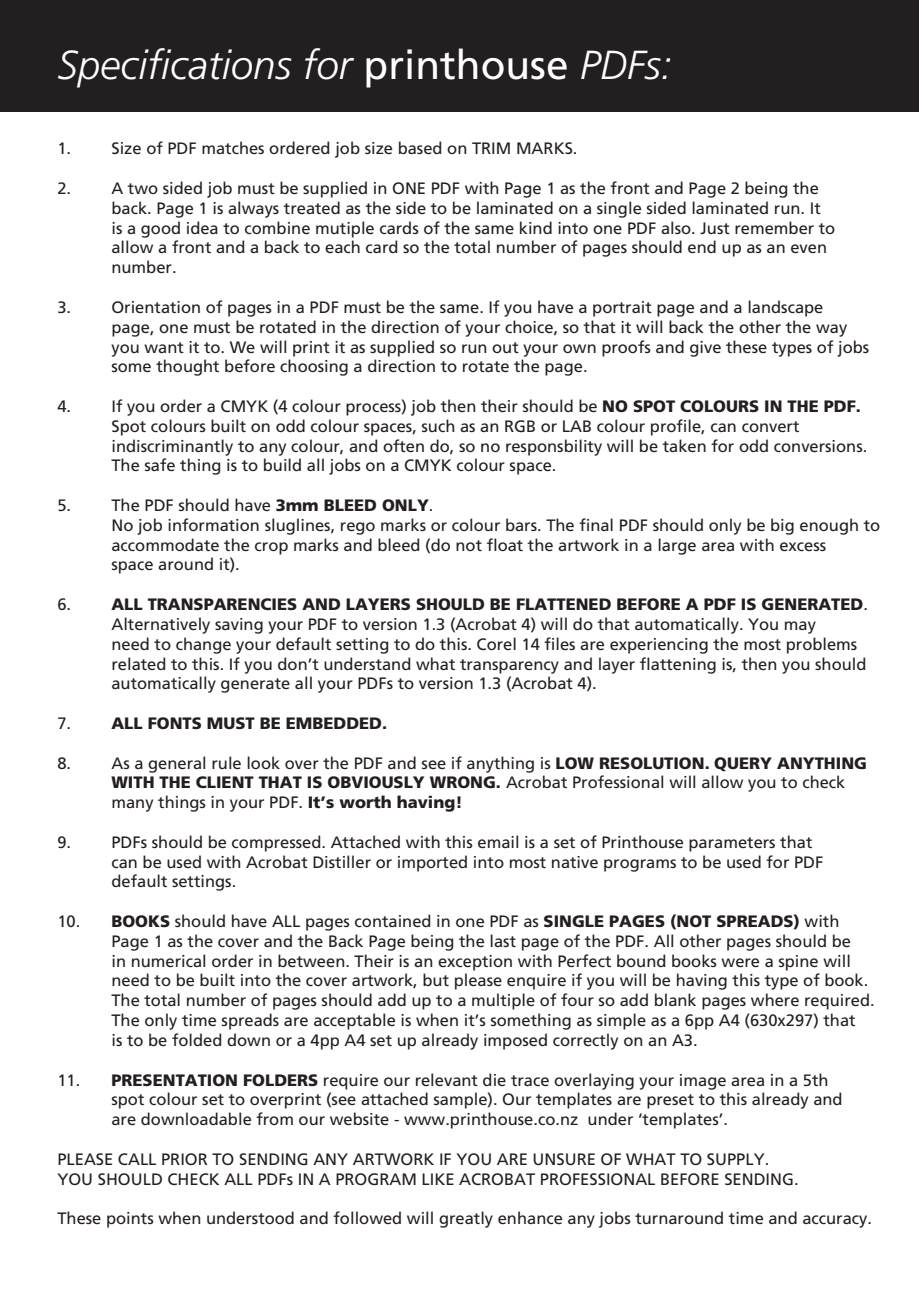
<style>
.page{position:relative;width:919px;height:1289px;background:#fff}
.page>*{position:absolute;margin:0;border:0;box-sizing:border-box;transform-origin:0 0}
.t1{font:italic 300 40.5px "Frutiger";color:#fff}
.t2{font:16.5px/19.8px "Frutiger";color:#231f20}
.t3{font:900 16.5px "Frutiger";color:#231f20}
.s1{font-weight:400;font-style:normal}
.s2{font-weight:900}
</style>
<div class="page">
<div style="left:0;top:0;width:918px;height:112px;background:#231f20"></div>
<h1 class="t1" style="left:57px;top:42px;width:616px">Specifications for <span class="s1">printhouse</span> PDFs:</h1>
<p class="t2" style="left:57px;top:139px;width:15px">1.</p>
<p class="t2" style="left:111px;top:139px;width:467px">Size of PDF matches ordered job size based on TRIM MARKS.</p>
<p class="t2" style="left:57px;top:178px;width:15px">2.</p>
<p class="t2" style="left:111px;top:178px;width:725px">A two sided job must be supplied in ONE PDF with Page 1 as the front and Page 2 being the back. Page 1 is always treated as the side to be laminated on a single sided laminated run. It is a good idea to combine mutiple cards of the same kind into one PDF also. Just remember to allow a front and a back to each card so the total number of pages should end up as an even number.</p>
<p class="t2" style="left:57px;top:297px;width:15px">3.</p>
<p class="t2" style="left:111px;top:297px;width:759px">Orientation of pages in a PDF must be the same. If you have a portrait page and a landscape page, one must be rotated in the direction of your choice, so that it will back the other the way you want it to. We will print it as supplied so run out your own proofs and give these types of jobs some thought before choosing a direction to rotate the page.</p>
<p class="t2" style="left:57px;top:396px;width:15px">4.</p>
<p class="t2" style="left:111px;top:396px;width:757px">If you order a CMYK (4 colour process) job then their should be <span class="s2">NO SPOT COLOURS IN THE PDF.<br></span>Spot colours built on odd colour spaces, such as an RGB or LAB colour profile, can convert indiscriminantly to any colour, and often do, so no responsbility will be taken for odd conversions.<br>The safe thing is to build all jobs on a CMYK colour space.</p>
<p class="t2" style="left:57px;top:495px;width:15px">5.</p>
<p class="t2" style="left:111px;top:495px;width:770px">The PDF should have <span class="s2">3mm BLEED ONLY</span>.<br>No job information sluglines, rego marks or colour bars. The final PDF should only be big enough to accommodate the crop marks and bleed (do not float the artwork in a large area with excess<br>space around it).</p>
<p class="t2" style="left:57px;top:594px;width:15px">6.</p>
<p class="t2" style="left:111px;top:594px;width:758px"><span class="s2">ALL TRANSPARENCIES AND LAYERS SHOULD BE FLATTENED BEFORE A PDF IS GENERATED</span>.<br>Alternatively saving your PDF to version 1.3 (Acrobat 4) will do that automatically. You may<br>need to change your default setting to do this. Corel 14 files are experiencing the most problems related to this. If you don’t understand what transparency and layer flattening is, then you should automatically generate all your PDFs to version 1.3 (Acrobat 4).</p>
<p class="t2" style="left:57px;top:713px;width:15px">7.</p>
<p class="t3" style="left:111px;top:713px;width:277px">ALL FONTS MUST BE EMBEDDED.</p>
<p class="t2" style="left:57px;top:752px;width:15px">8.</p>
<p class="t2" style="left:111px;top:752px;width:757px">As a general rule look over the PDF and see if anything is <span class="s2">LOW RESOLUTION. QUERY ANYTHING<br>WITH THE CLIENT THAT IS OBVIOUSLY WRONG.</span> Acrobat Professional will allow you to check many things in your PDF. <span class="s2">It’s worth having!</span></p>
<p class="t2" style="left:57px;top:832px;width:15px">9.</p>
<p class="t2" style="left:111px;top:832px;width:713px">PDFs should be compressed. Attached with this email is a set of Printhouse parameters that can be used with Acrobat Distiller or imported into most native programs to be used for PDF default settings.</p>
<p class="t2" style="left:111px;top:911px;width:764px;text-indent:-54px">10. <span class="s2">BOOKS</span> should have ALL pages contained in one PDF as <span class="s2">SINGLE PAGES (NOT SPREADS)</span> with Page 1 as the cover and the Back Page being the last page of the PDF. All other pages should be<br>in numerical order in between. Their is an exception with Perfect bound books were a spine will need to be built into the cover artwork, but please enquire if you will be having this type of book.<br>The total number of pages should add up to a multiple of four so add blank pages where required.<br>The only time spreads are acceptable is when it’s something as simple as a 6pp A4 (630x297) that<br>is to be folded down or a 4pp A4 set up already imposed correctly on an A3.</p>
<p class="t2" style="left:111px;top:1069px;width:732px;text-indent:-54px">11. <span class="s2">PRESENTATION FOLDERS</span> require our relevant die trace overlaying your image area in a 5th spot colour set to overprint (see attached sample). Our templates are preset to this already and are downloadable from our website - www.printhouse.co.nz under ‘templates’.</p>
<p class="t2" style="left:57px;top:1148px;width:742px">PLEASE CALL PRIOR TO SENDING ANY ARTWORK IF YOU ARE UNSURE OF WHAT TO SUPPLY.<br>YOU SHOULD CHECK ALL PDFs IN A PROGRAM LIKE ACROBAT PROFESSIONAL BEFORE SENDING.</p>
<p class="t2" style="left:57px;top:1208px;width:816px">These points when understood and followed will greatly enhance any jobs turnaround time and accuracy.</p>
</div>
